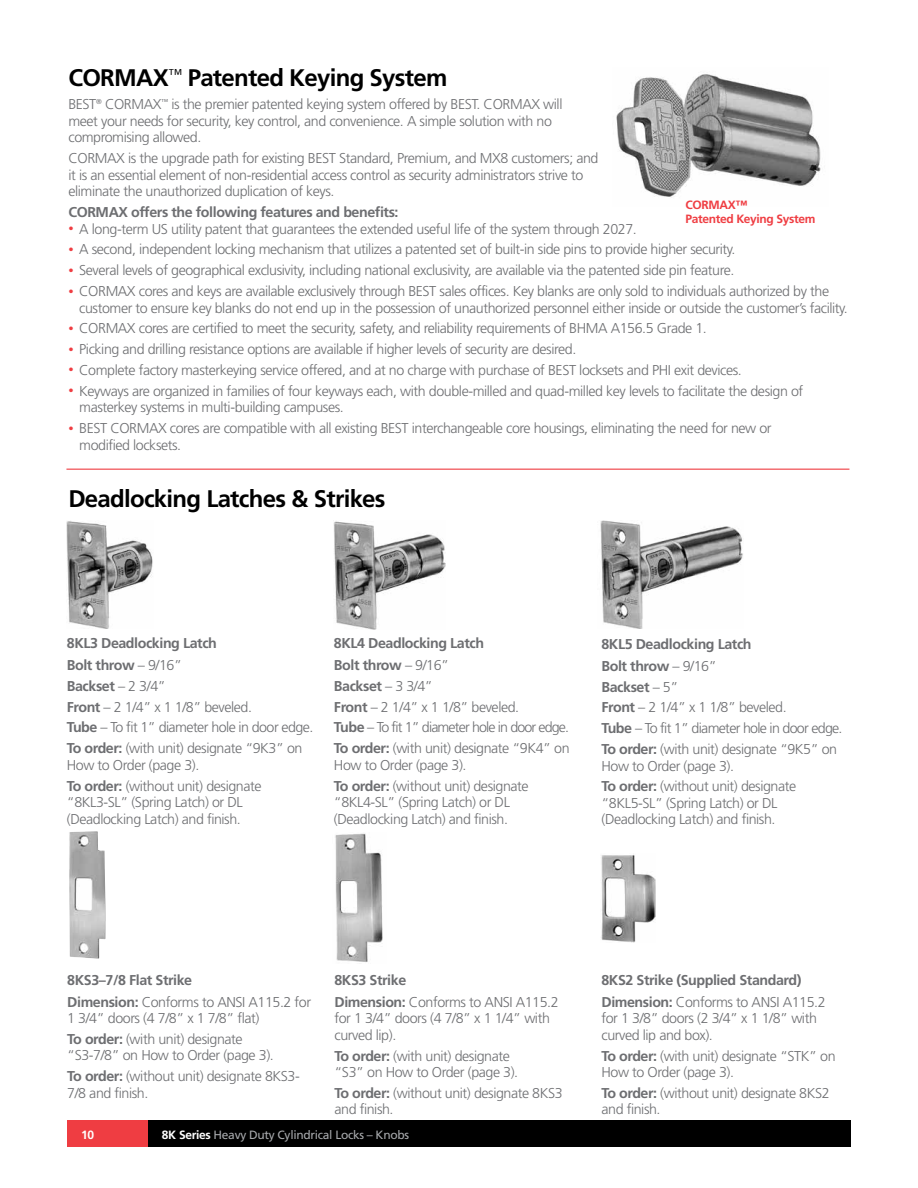
<style>
.page{position:relative;width:918px;height:1188px;background:#fff}
.page>*{position:absolute;margin:0;border:0;box-sizing:border-box;transform-origin:0 0}
.t1{font:700 24px "Frutiger";letter-spacing:-.03em;color:#000}
.t2{font:300 14.25px/16.5px "Frutiger";letter-spacing:-.03em;color:#6d6e71}
.t3{font:700 14.25px/21.9px "Frutiger";letter-spacing:-.03em;color:#6d6e71}
.t4{font:12px "Frutiger";letter-spacing:-.025em;color:#a7a9ac}
.t5{font:700 12px/13.5px "Frutiger";letter-spacing:-.03em;color:#ef3d42}
.t6{font:700 12px "Frutiger";color:#fff}
.s1{font-size:10.5px;color:#ef3d42}
.s2{font-weight:700}
.s3{font-weight:300}
.s4{font-weight:700;color:#fff}
</style>
<div class="page">
<div style="left:68px;top:1120px;width:80px;height:28px;background:#ef3d42"></div>
<div style="left:148px;top:1120px;width:703px;height:28px;background:#000"></div>
<img style="left:69px;top:831px;width:37px;height:128px">
<img style="left:67px;top:521px;width:86px;height:108px">
<img style="left:600px;top:520px;width:143px;height:108px">
<img style="left:335px;top:833px;width:48px;height:129px">
<img style="left:601px;top:854px;width:55px;height:88px">
<img style="left:334px;top:521px;width:111px;height:109px">
<img style="left:616px;top:74px;width:205px;height:124px">
<hr style="left:66px;top:469px;width:783px;height:1px;background:#ef3d42">
<h1 class="t1" style="left:68px;top:64px;width:380px">CORMAX<sup>™</sup> Patented Keying System</h1>
<p class="t2" style="left:68px;top:96px;width:496px">BEST<sup>®</sup> CORMAX<sup>™</sup> is the premier patented keying system offered by BEST. CORMAX will meet your needs for security, key control, and convenience. A simple solution with no compromising allowed.</p>
<p class="t2" style="left:68px;top:150px;width:532px">CORMAX is the upgrade path for existing BEST Standard, Premium, and MX8 customers; and it is an essential element of non-residential access control as security administrators strive to eliminate the unauthorized duplication of keys.</p>
<p class="t3" style="left:68px;top:201px;width:332px">CORMAX offers the following features and benefits:</p>
<p class="t2" style="left:68px;top:220px;width:570px"><span class="s1">•</span> A long-term US utility patent that guarantees the extended useful life of the system through 2027.</p>
<p class="t2" style="left:68px;top:241px;width:669px"><span class="s1">•</span> A second, independent locking mechanism that utilizes a patented set of built-in side pins to provide higher security.</p>
<p class="t2" style="left:68px;top:262px;width:668px"><span class="s1">•</span> Several levels of geographical exclusivity, including national exclusivity, are available via the patented side pin feature.</p>
<p class="t2" style="left:79px;top:283px;width:770px;text-indent:-11px"><span class="s1">•</span> CORMAX cores and keys are available exclusively through BEST sales offices. Key blanks are only sold to individuals authorized by the customer to ensure key blanks do not end up in the possession of unauthorized personnel either inside or outside the customer’s facility.</p>
<p class="t2" style="left:68px;top:320px;width:640px"><span class="s1">•</span> CORMAX cores are certified to meet the security, safety, and reliability requirements of BHMA A156.5 Grade 1.</p>
<p class="t2" style="left:68px;top:341px;width:509px"><span class="s1">•</span> Picking and drilling resistance options are available if higher levels of security are desired.</p>
<p class="t2" style="left:68px;top:362px;width:675px"><span class="s1">•</span> Complete factory masterkeying service offered, and at no charge with purchase of BEST locksets and PHI exit devices.</p>
<p class="t2" style="left:79px;top:383px;width:726px;text-indent:-11px"><span class="s1">•</span> Keyways are organized in families of four keyways each, with double-milled and quad-milled key levels to facilitate the design of masterkey systems in multi-building campuses.</p>
<p class="t2" style="left:79px;top:420px;width:694px;text-indent:-11px"><span class="s1">•</span> BEST CORMAX cores are compatible with all existing BEST interchangeable core housings, eliminating the need for new or modified locksets.</p>
<p class="t5" style="left:686px;top:198px;width:131px">CORMAX™<br>Patented Keying System</p>
<h1 class="t1" style="left:68px;top:484px;width:319px">Deadlocking Latches &amp; Strikes</h1>
<p class="t2" style="left:67px;top:633px;width:248px;line-height:21px"><span class="s2">8KL3 Deadlocking Latch<br>Bolt throw</span> – 9/16”<br><span class="s2">Backset</span> – 2 3/4”<br><span class="s2">Front</span> – 2 1/4” x 1 1/8” beveled.<br><span class="s2">Tube</span> – To fit 1” diameter hole in door edge.<br><span class="s2">To order:</span> (with unit) designate “9K3” on</p>
<p class="t2" style="left:67px;top:754px;width:196px;line-height:20.9px">How to Order (page 3).<br><span class="s2">To order:</span> (without unit) designate</p>
<p class="t2" style="left:67px;top:794px;width:178px">“8KL3-SL” (Spring Latch) or DL (Deadlocking Latch) and finish.</p>
<p class="t2" style="left:334px;top:633px;width:237px;line-height:21px"><span class="s2">8KL4 Deadlocking Latch<br>Bolt throw</span> – 9/16”<br><span class="s2">Backset</span> – 3 3/4”<br><span class="s2">Front</span> – 2 1/4” x 1 1/8” beveled.<br><span class="s2">Tube</span> – To fit 1” diameter hole in door edge.<br><span class="s2">To order:</span> (with unit) designate “9K4” on</p>
<p class="t2" style="left:334px;top:754px;width:196px;line-height:20.9px">How to Order (page 3).<br><span class="s2">To order:</span> (without unit) designate</p>
<p class="t2" style="left:334px;top:794px;width:178px">“8KL4-SL” (Spring Latch) or DL (Deadlocking Latch) and finish.</p>
<p class="t2" style="left:602px;top:633px;width:243px;line-height:21px"><span class="s2">8KL5 Deadlocking Latch<br>Bolt throw</span> – 9/16”<br><span class="s2">Backset</span> – 5”<br><span class="s2">Front</span> – 2 1/4” x 1 1/8” beveled.<br><span class="s2">Tube</span> – To fit 1” diameter hole in door edge.<br><span class="s2">To order:</span> (with unit) designate “9K5” on</p>
<p class="t2" style="left:602px;top:755px;width:196px;line-height:20.9px">How to Order (page 3).<br><span class="s2">To order:</span> (without unit) designate</p>
<p class="t2" style="left:602px;top:795px;width:178px">“8KL5-SL” (Spring Latch) or DL (Deadlocking Latch) and finish.</p>
<p class="t3" style="left:67px;top:969px;width:245px">8KS3–7/8 Flat Strike<br>Dimension: <span class="s3">Conforms to ANSI A115.2 for</span></p>
<p class="t2" style="left:67px;top:1008px;width:194px;line-height:20.9px">1 3/4” doors (4 7/8” x 1 7/8” flat)<br><span class="s2">To order:</span> (with unit) designate</p>
<p class="t2" style="left:67px;top:1045px;width:234px;line-height:20.9px">“S3-7/8” on How to Order (page 3).<br><span class="s2">To order:</span> (without unit) designate 8KS3-</p>
<p class="t2" style="left:67px;top:1085px;width:83px">7/8 and finish.</p>
<p class="t3" style="left:334px;top:969px;width:226px">8KS3 Strike<br>Dimension: <span class="s3">Conforms to ANSI A115.2</span></p>
<p class="t2" style="left:334px;top:1010px;width:217px">for 1 3/4” doors (4 7/8” x 1 1/4” with curved lip).</p>
<p class="t2" style="left:334px;top:1047px;width:185px"><span class="s2">To order:</span> (with unit) designate “S3” on How to Order (page 3).</p>
<p class="t2" style="left:334px;top:1085px;width:230px"><span class="s2">To order:</span> (without unit) designate 8KS3 and finish.</p>
<p class="t6" style="left:81px;top:1128px;width:15px">10</p>
<p class="t4" style="left:162px;top:1127px;width:249px"><span class="s4">8K Series</span> Heavy Duty Cylindrical Locks – Knobs</p>
<p class="t3" style="left:602px;top:969px;width:226px">8KS2 Strike (Supplied Standard)<br>Dimension: <span class="s3">Conforms to ANSI A115.2</span></p>
<p class="t2" style="left:602px;top:1010px;width:217px">for 1 3/8” doors (2 3/4” x 1 1/8” with curved lip and box).</p>
<p class="t2" style="left:602px;top:1047px;width:236px"><span class="s2">To order:</span> (with unit) designate “STK” on<br>How to Order (page 3).</p>
<p class="t2" style="left:602px;top:1085px;width:230px"><span class="s2">To order:</span> (without unit) designate 8KS2 and finish.</p>
</div>
